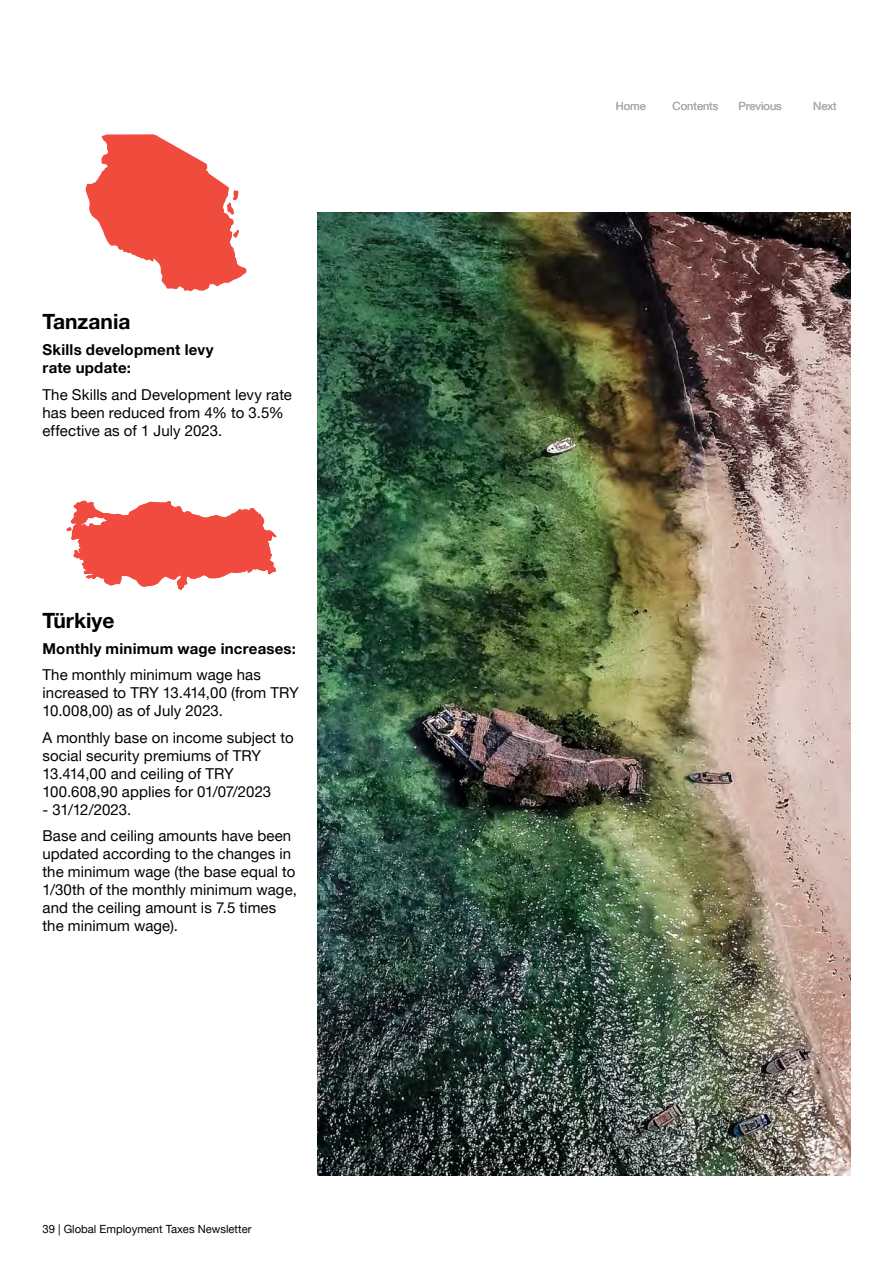
<style>
.page{position:relative;width:893px;height:1263px;background:#fff}
.page>*{position:absolute;margin:0;border:0;box-sizing:border-box;transform-origin:0 0}
.t1{font:700 21px "Helvetica Neue LT Pro";color:#000}
.t2{font:15px/18px "Helvetica Neue LT Pro";letter-spacing:.005em;color:#000}
.t3{font:700 15px/18px "Helvetica Neue LT Pro";letter-spacing:.015em;color:#000}
.t4{font:11.25px "Helvetica Neue LT Pro";color:#000}
.t5{font:11.25px "Helvetica Neue LT Pro";color:#a7a9ac}
</style>
<div class="page">
<img style="left:317px;top:213px;width:533px;height:963px">
<svg style="left:85px;top:134px;width:162px;height:157px"></svg>
<svg style="left:66px;top:500px;width:211px;height:90px"></svg>
<h1 class="t1" style="left:43px;top:308px;width:89px">Tanzania</h1>
<p class="t3" style="left:43px;top:340px;width:173px">Skills development levy rate update:</p>
<p class="t2" style="left:43px;top:385px;width:251px">The Skills and Development levy rate has been reduced from 4% to 3.5% effective as of 1 July 2023.</p>
<h1 class="t1" style="left:43px;top:607px;width:73px">Türkiye</h1>
<p class="t3" style="left:43px;top:639px;width:255px">Monthly minimum wage increases:</p>
<p class="t2" style="left:43px;top:666px;width:258px">The monthly minimum wage has increased to TRY 13.414,00 (from TRY<br>10.008,00) as of July 2023.</p>
<p class="t2" style="left:43px;top:728px;width:253px">A monthly base on income subject to social security premiums of TRY<br>13.414,00 and ceiling of TRY<br>100.608,90 applies for 01/07/2023</p>
<p class="t2" style="left:43px;top:796px;width:250px;line-height:26.5px">- 31/12/2023.<br>Base and ceiling amounts have been</p>
<p class="t2" style="left:43px;top:845px;width:256px">updated according to the changes in the minimum wage (the base equal to<br>1/30th of the monthly minimum wage, and the ceiling amount is 7.5 times the minimum wage).</p>
<p class="t4" style="left:43px;top:1222px;width:210px">39 | Global Employment Taxes Newsletter</p>
<p class="t5" style="left:616px;top:100px;width:32px">Home</p>
<p class="t5" style="left:673px;top:100px;width:47px">Contents</p>
<p class="t5" style="left:739px;top:100px;width:45px">Previous</p>
<p class="t5" style="left:813px;top:100px;width:25px">Next</p>
</div>
